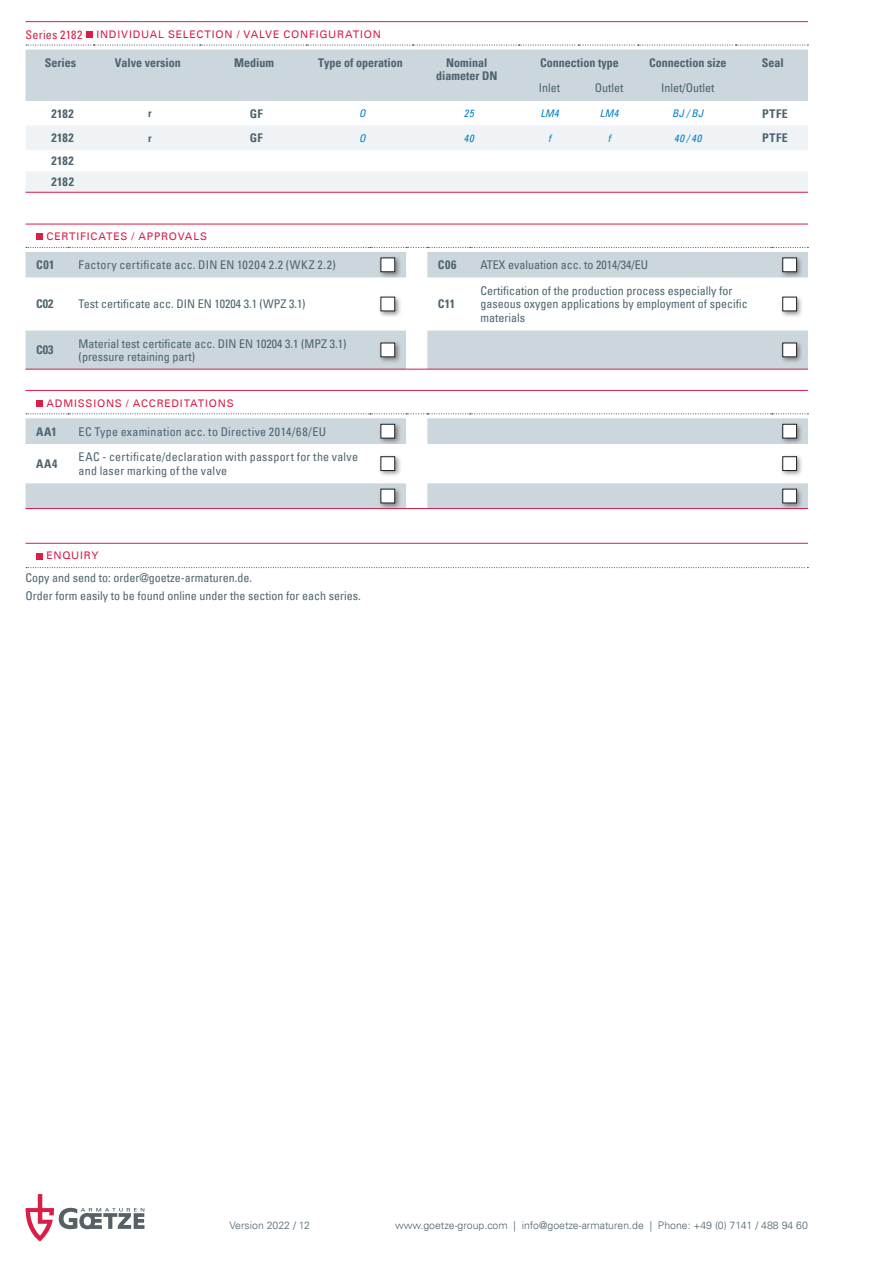
<style>
.page{position:relative;width:893px;height:1263px;background:#fff}
.page>*{position:absolute;margin:0;border:0;box-sizing:border-box;transform-origin:0 0}
.t1{font:condensed 12px/13.5px "Univers";color:#4d636e}
.t2{font:700 condensed 12px/13.5px "Univers";color:#4d636e;text-align:center}
.t3{font:condensed 12px/13.5px "Univers";letter-spacing:.02em;color:#4d636e}
.t4{font:condensed 12px "Univers";letter-spacing:.03em;color:#4d636e}
.t5{font:condensed 12px "Univers";letter-spacing:.025em;color:#d91e47}
.t6{font:700 condensed 12px/21.3px "Univers";letter-spacing:.04em;color:#4d636e}
.t7{font:10.5px "Univers";letter-spacing:.075em;color:#d91e47}
.t8{font:300 10.5px "Univers";color:#4d636e}
.t9{font:italic condensed 10.5px "Univers";letter-spacing:.02em;color:#0080c5}
.t10{font:700 condensed 10.5px "Univers";color:#4d636e}
</style>
<div class="page">
<svg style="left:26px;top:1194px;width:118px;height:47px"></svg>
<hr style="left:26px;top:543px;width:782px;height:1px;background:#d91e47">
<div style="left:36px;top:553px;width:7px;height:6px;background:#d91e47"></div>
<svg style="left:26px;top:567px;width:782px;height:1px"></svg>
<hr style="left:26px;top:390px;width:782px;height:1px;background:#d91e47">
<div style="left:36px;top:400px;width:7px;height:6px;background:#d91e47"></div>
<div style="left:26px;top:418px;width:782px;height:90px;background:#ccd6dd"></div>
<svg style="left:26px;top:444px;width:782px;height:39px"></svg>
<svg style="left:26px;top:413px;width:782px;height:1px"></svg>
<div style="left:378px;top:421px;width:24px;height:24px;background:#231f20;opacity:.5"></div>
<div style="left:381px;top:424px;width:14px;height:14px;background:#fff"></div>
<div style="left:381px;top:424px;width:14px;height:14px;border:1px solid #231f20"></div>
<div style="left:780px;top:421px;width:24px;height:24px;background:#231f20;opacity:.5"></div>
<div style="left:783px;top:424px;width:13px;height:14px;background:#fff"></div>
<div style="left:782px;top:424px;width:15px;height:14px;border:1px solid #231f20"></div>
<div style="left:378px;top:454px;width:24px;height:24px;background:#231f20;opacity:.5"></div>
<div style="left:381px;top:457px;width:14px;height:13px;background:#fff"></div>
<div style="left:381px;top:456px;width:14px;height:15px;border:1px solid #231f20"></div>
<div style="left:780px;top:454px;width:24px;height:24px;background:#231f20;opacity:.5"></div>
<div style="left:783px;top:457px;width:13px;height:13px;background:#fff"></div>
<div style="left:782px;top:456px;width:15px;height:15px;border:1px solid #231f20"></div>
<div style="left:378px;top:486px;width:24px;height:24px;background:#231f20;opacity:.5"></div>
<div style="left:381px;top:489px;width:14px;height:14px;background:#fff"></div>
<div style="left:381px;top:489px;width:14px;height:14px;border:1px solid #231f20"></div>
<div style="left:780px;top:486px;width:24px;height:24px;background:#231f20;opacity:.5"></div>
<div style="left:783px;top:489px;width:13px;height:14px;background:#fff"></div>
<div style="left:782px;top:489px;width:15px;height:14px;border:1px solid #231f20"></div>
<hr style="left:26px;top:508px;width:782px;height:1px;background:#d91e47">
<hr style="left:26px;top:224px;width:782px;height:1px;background:#d91e47">
<div style="left:36px;top:234px;width:7px;height:6px;background:#d91e47"></div>
<svg style="left:26px;top:252px;width:782px;height:117px;background:#ced6dd"></svg>
<svg style="left:26px;top:278px;width:782px;height:52px"></svg>
<svg style="left:26px;top:247px;width:782px;height:1px"></svg>
<div style="left:378px;top:255px;width:24px;height:24px;background:#231f20;opacity:.5"></div>
<div style="left:381px;top:258px;width:14px;height:14px;background:#fff"></div>
<div style="left:381px;top:258px;width:14px;height:14px;border:1px solid #231f20"></div>
<div style="left:780px;top:255px;width:24px;height:24px;background:#231f20;opacity:.5"></div>
<div style="left:783px;top:258px;width:13px;height:14px;background:#fff"></div>
<div style="left:782px;top:258px;width:15px;height:14px;border:1px solid #231f20"></div>
<div style="left:378px;top:294px;width:24px;height:24px;background:#231f20;opacity:.5"></div>
<div style="left:381px;top:297px;width:14px;height:14px;background:#fff"></div>
<div style="left:381px;top:297px;width:14px;height:14px;border:1px solid #231f20"></div>
<div style="left:780px;top:294px;width:24px;height:24px;background:#231f20;opacity:.5"></div>
<div style="left:783px;top:297px;width:13px;height:14px;background:#fff"></div>
<div style="left:782px;top:297px;width:15px;height:14px;border:1px solid #231f20"></div>
<div style="left:378px;top:340px;width:24px;height:24px;background:#231f20;opacity:.5"></div>
<div style="left:381px;top:343px;width:14px;height:14px;background:#fff"></div>
<div style="left:381px;top:343px;width:14px;height:14px;border:1px solid #231f20"></div>
<div style="left:780px;top:340px;width:24px;height:24px;background:#231f20;opacity:.5"></div>
<div style="left:783px;top:343px;width:13px;height:14px;background:#fff"></div>
<div style="left:782px;top:343px;width:15px;height:14px;border:1px solid #231f20"></div>
<hr style="left:26px;top:369px;width:782px;height:1px;background:#d91e47">
<hr style="left:26px;top:21px;width:782px;height:1px;background:#d91e47">
<div style="left:86px;top:31px;width:6px;height:7px;background:#d91e47"></div>
<svg style="left:26px;top:126px;width:782px;height:66px;fill:#eff3f5"></svg>
<svg style="left:26px;top:45px;width:782px;height:56px;background:#cfd8df"></svg>
<hr style="left:26px;top:192px;width:782px;height:1px;background:#d91e47">
<p class="t5" style="left:26px;top:27px;width:59px">Series 2182</p>
<p class="t7" style="left:96px;top:28px;width:286px">INDIVIDUAL SELECTION / VALVE CONFIGURATION</p>
<p class="t2" style="left:45px;top:56px;width:33px">Series</p>
<p class="t2" style="left:115px;top:56px;width:67px">Valve version</p>
<p class="t2" style="left:234px;top:56px;width:41px">Medium</p>
<p class="t2" style="left:318px;top:56px;width:86px">Type of operation</p>
<p class="t2" style="left:436px;top:56px;width:63px">Nominal diameter DN</p>
<p class="t2" style="left:540px;top:56px;width:80px">Connection type</p>
<p class="t2" style="left:649px;top:56px;width:79px">Connection size</p>
<p class="t2" style="left:762px;top:56px;width:24px">Seal</p>
<p class="t1" style="left:539px;top:81px;width:23px">Inlet</p>
<p class="t1" style="left:595px;top:81px;width:30px">Outlet</p>
<p class="t1" style="left:661px;top:81px;width:55px">Inlet/Outlet</p>
<p class="t2" style="left:51px;top:106px;width:24px">2182</p>
<p class="t10" style="left:148px;top:107px;width:5px">r</p>
<p class="t2" style="left:250px;top:106px;width:14px">GF</p>
<p class="t9" style="left:359px;top:107px;width:8px">O</p>
<p class="t9" style="left:464px;top:107px;width:11px">25</p>
<p class="t9" style="left:540px;top:107px;width:20px">LM4</p>
<p class="t9" style="left:600px;top:107px;width:20px">LM4</p>
<p class="t9" style="left:672px;top:107px;width:33px">BJ / BJ</p>
<p class="t2" style="left:762px;top:106px;width:27px">PTFE</p>
<p class="t2" style="left:51px;top:131px;width:24px">2182</p>
<p class="t10" style="left:148px;top:131px;width:5px">r</p>
<p class="t2" style="left:250px;top:131px;width:14px">GF</p>
<p class="t9" style="left:359px;top:131px;width:8px">O</p>
<p class="t9" style="left:464px;top:131px;width:11px">40</p>
<p class="t9" style="left:548px;top:131px;width:4px">f</p>
<p class="t9" style="left:608px;top:131px;width:4px">f</p>
<p class="t9" style="left:674px;top:131px;width:29px">40 / 40</p>
<p class="t2" style="left:762px;top:131px;width:27px">PTFE</p>
<p class="t6" style="left:51px;top:150px;width:24px">2182<br>2182</p>
<p class="t7" style="left:46px;top:230px;width:162px">CERTIFICATES / APPROVALS</p>
<p class="t2" style="left:36px;top:258px;width:20px">C01</p>
<p class="t4" style="left:79px;top:257px;width:259px">Factory certificate acc. DIN EN 10204 2.2 (WKZ 2.2)</p>
<p class="t2" style="left:438px;top:258px;width:20px">C06</p>
<p class="t1" style="left:480px;top:258px;width:169px">ATEX evaluation acc. to 2014/34/EU</p>
<p class="t2" style="left:36px;top:297px;width:19px">C02</p>
<p class="t1" style="left:79px;top:297px;width:228px">Test certificate acc. DIN EN 10204 3.1 (WPZ 3.1)</p>
<p class="t2" style="left:438px;top:297px;width:19px">C11</p>
<p class="t1" style="left:480px;top:284px;width:269px">Certification of the production process especially for gaseous oxygen applications by employment of specific materials</p>
<p class="t2" style="left:36px;top:343px;width:19px">C03</p>
<p class="t1" style="left:79px;top:336px;width:269px">Material test certificate acc. DIN EN 10204 3.1 (MPZ 3.1) (pressure retaining part)</p>
<p class="t7" style="left:46px;top:397px;width:189px">ADMISSIONS / ACCREDITATIONS</p>
<p class="t2" style="left:36px;top:424px;width:22px">AA1</p>
<p class="t3" style="left:79px;top:424px;width:249px">EC Type examination acc. to Directive 2014/68/EU</p>
<p class="t2" style="left:36px;top:457px;width:23px">AA4</p>
<p class="t3" style="left:79px;top:450px;width:281px">EAC - certificate/declaration with passport for the valve and laser marking of the valve</p>
<p class="t7" style="left:46px;top:549px;width:54px">ENQUIRY</p>
<p class="t1" style="left:26px;top:569px;width:337px;line-height:17.7px">Copy and send to: order@goetze-armaturen.de.<br>Order form easily to be found online under the section for each series.</p>
<p class="t8" style="left:230px;top:1219px;width:82px">Version 2022 / 12</p>
<p class="t8" style="left:395px;top:1219px;width:414px">www.goetze-group.com | info@goetze-armaturen.de | Phone: +49 (0) 7141 / 488 94 60</p>
</div>
